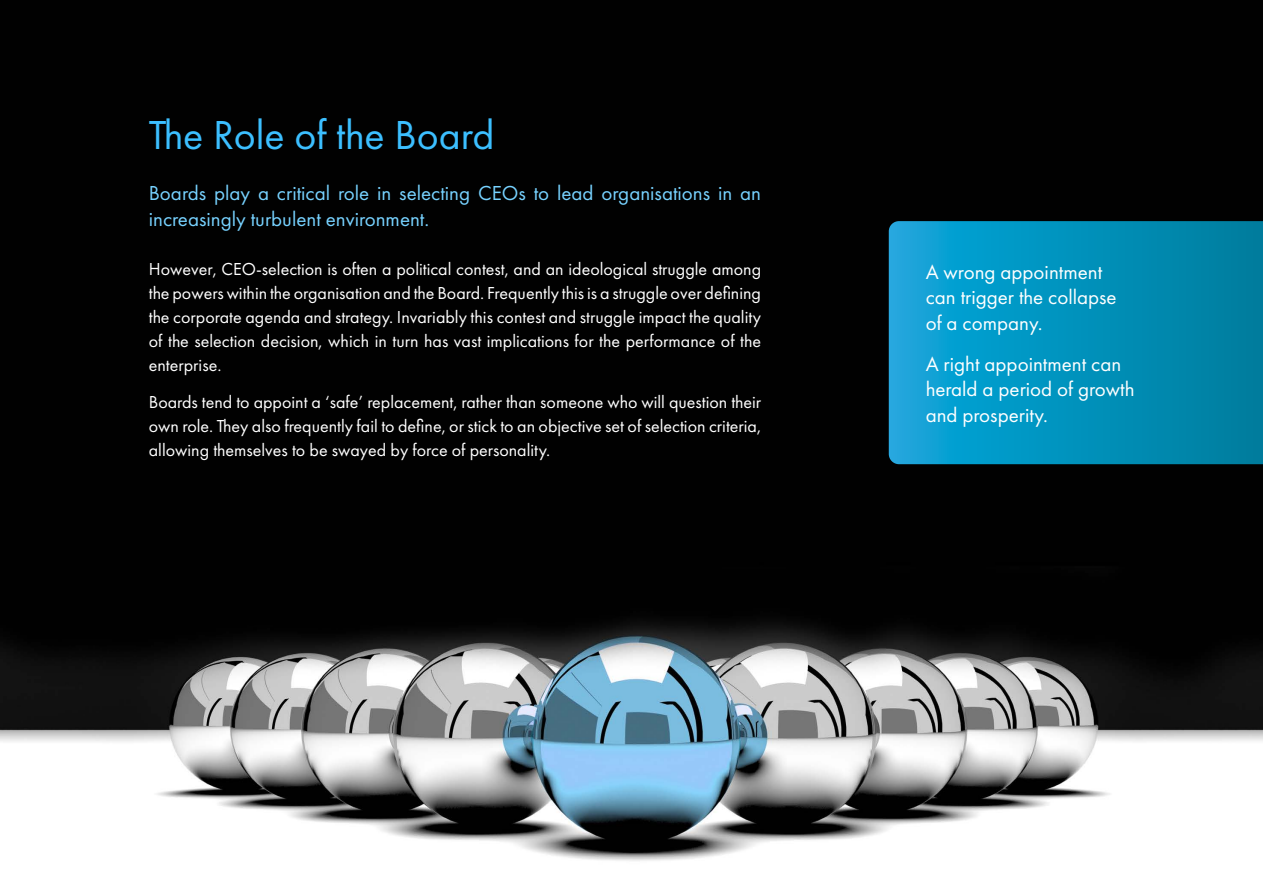
<style>
.page{position:relative;width:1263px;height:893px;background:#fff}
.page>*{position:absolute;margin:0;border:0;box-sizing:border-box;transform-origin:0 0}
.t1{font:42px "Futura PT";color:#3cbfff}
.t2{font:21px/25.5px "Futura PT";color:#fff}
.t3{font:21px/25.5px "Futura PT";color:#77d2ff}
.t4{font:18px/24px "Futura PT";color:#fff;text-align:justify}
</style>
<div class="page">
<img style="left:0;top:0;width:1263px;height:861px">
<svg style="left:889px;top:221px;width:374px;height:243px;background:#0592bd"></svg>
<h1 class="t1" style="left:149px;top:110px;width:347px">The Role of the Board</h1>
<p class="t3" style="left:149px;top:180px;width:614px">Boards play a critical role in selecting CEOs to lead organisations in an increasingly turbulent environment.</p>
<p class="t4" style="left:149px;top:257px;width:614px">However, CEO-selection is often a political contest, and an ideological struggle among the powers within the organisation and the Board. Frequently this is a struggle over defining the corporate agenda and strategy. Invariably this contest and struggle impact the quality of the selection decision, which in turn has vast implications for the performance of the enterprise.</p>
<p class="t4" style="left:149px;top:390px;width:614px">Boards tend to appoint a ‘safe’ replacement, rather than someone who will question their own role. They also frequently fail to define, or stick to an objective set of selection criteria, allowing themselves to be swayed by force of personality.</p>
<p class="t2" style="left:926px;top:259px;width:193px">A wrong appointment can trigger the collapse of a company.</p>
<p class="t2" style="left:926px;top:351px;width:210px">A right appointment can herald a period of growth and prosperity.</p>
</div>
